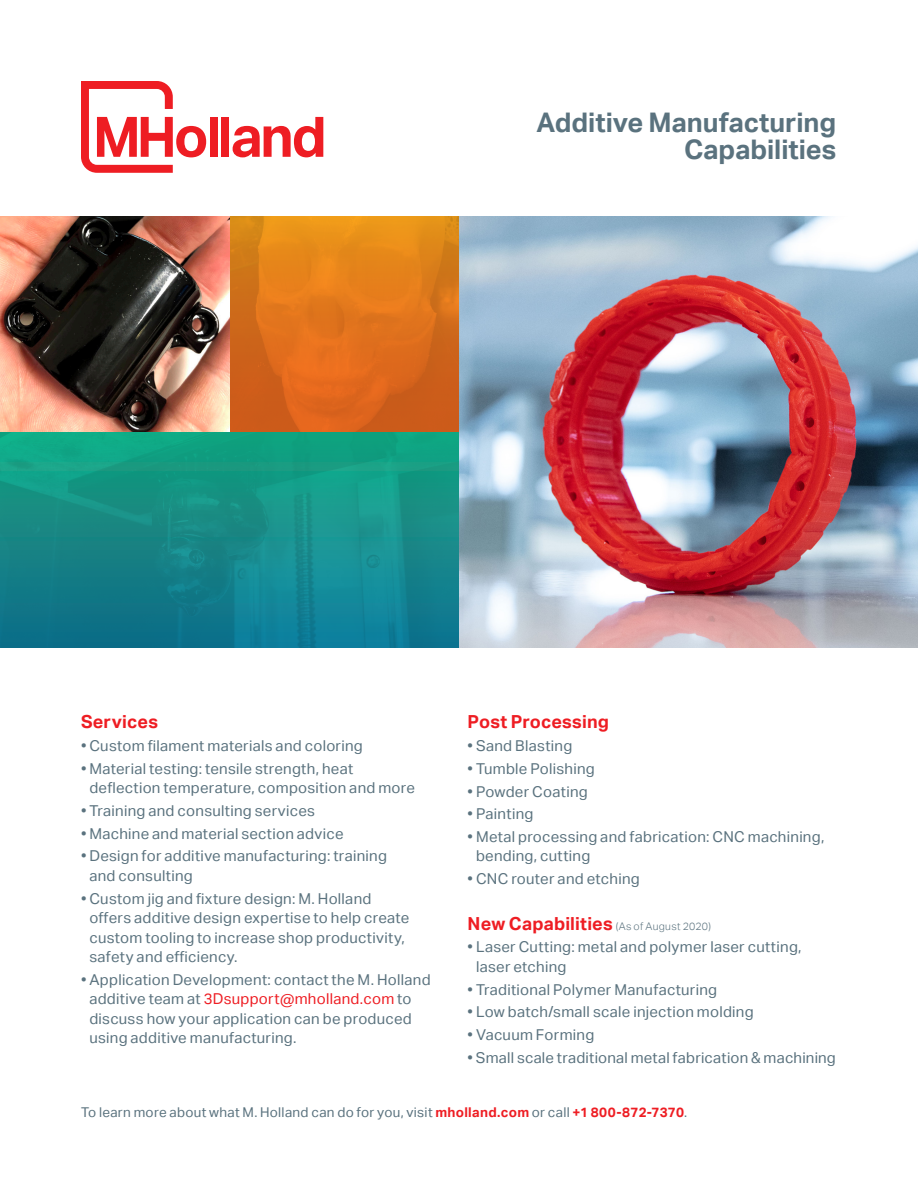
<style>
.page{position:relative;width:918px;height:1188px;background:#fff}
.page>*{position:absolute;margin:0;border:0;box-sizing:border-box;transform-origin:0 0}
.t1{font:700 27px "Aktiv Grotesk";color:#5a727e}
.t2{font:700 18px "Aktiv Grotesk";letter-spacing:.01em;color:#ee1d23}
.t3{font:15px/19.5px "Aktiv Grotesk";letter-spacing:.02em;color:#5a727e}
.t4{font:13.5px "Aktiv Grotesk";letter-spacing:.02em;color:#5a727e}
.t5{font:300 10.5px "Aktiv Grotesk";letter-spacing:.03em;color:#5a727e}
.s1{color:#ee1d23}
.s2{font-weight:700;font-size:18px;color:#ee1d23}
.s3{font-weight:700;color:#ee1d23}
</style>
<div class="page">
<img style="left:0;top:216px;width:918px;height:432px">
<svg style="left:230px;top:216px;width:229px;height:216px;background:#dd741b"></svg>
<div style="left:210px;top:117px;width:8px;height:40px;background:#ee1d23"></div>
<div style="left:221px;top:117px;width:8px;height:40px;background:#ee1d23"></div>
<svg style="left:81px;top:81px;width:125px;height:92px"></svg>
<svg style="left:233px;top:117px;width:90px;height:40px"></svg>
<p class="t1" style="left:536px;top:107px;width:301px">Additive Manufacturing</p>
<p class="t1" style="left:684px;top:134px;width:154px">Capabilities</p>
<p class="t2" style="left:81px;top:712px;width:79px">Services</p>
<p class="t3" style="left:81px;top:736px;width:283px">• Custom filament materials and coloring</p>
<p class="t3" style="left:89px;top:759px;width:327px;text-indent:-8px">• Material testing: tensile strength, heat deflection temperature, composition and more</p>
<p class="t3" style="left:81px;top:801px;width:236px">• Training and consulting services</p>
<p class="t3" style="left:81px;top:824px;width:264px">• Machine and material section advice</p>
<p class="t3" style="left:89px;top:847px;width:299px;text-indent:-8px">• Design for additive manufacturing: training and consulting</p>
<p class="t3" style="left:89px;top:889px;width:322px;text-indent:-8px">• Custom jig and fixture design: M. Holland offers additive design expertise to help create custom tooling to increase shop productivity, safety and efficiency.</p>
<p class="t3" style="left:89px;top:970px;width:343px;text-indent:-8px">• Application Development: contact the M. Holland additive team at <span class="s1">3Dsupport@mholland.com</span> to discuss how your application can be produced using additive manufacturing.</p>
<p class="t2" style="left:468px;top:712px;width:143px">Post Processing</p>
<p class="t3" style="left:468px;top:736px;width:106px">• Sand Blasting</p>
<p class="t3" style="left:468px;top:759px;width:129px">• Tumble Polishing</p>
<p class="t3" style="left:468px;top:782px;width:122px">• Powder Coating</p>
<p class="t3" style="left:468px;top:804px;width:67px">• Painting</p>
<p class="t3" style="left:476px;top:827px;width:350px;text-indent:-8px">• Metal processing and fabrication: CNC machining, bending, cutting</p>
<p class="t3" style="left:468px;top:869px;width:174px">• CNC router and etching</p>
<p class="t5" style="left:468px;top:920px;width:245px"><span class="s2">New Capabilities</span> (As of August 2020)</p>
<p class="t3" style="left:476px;top:938px;width:327px;text-indent:-8px">• Laser Cutting: metal and polymer laser cutting, laser etching</p>
<p class="t3" style="left:468px;top:980px;width:251px">• Traditional Polymer Manufacturing</p>
<p class="t3" style="left:468px;top:1003px;width:287px">• Low batch/small scale injection molding</p>
<p class="t3" style="left:468px;top:1025px;width:128px">• Vacuum Forming</p>
<p class="t3" style="left:468px;top:1048px;width:370px">• Small scale traditional metal fabrication &amp; machining</p>
<p class="t4" style="left:81px;top:1104px;width:608px">To learn more about what M. Holland can do for you, visit <span class="s3">mholland.com</span> or call <span class="s3">+1 800-872-7370</span>.</p>
</div>
